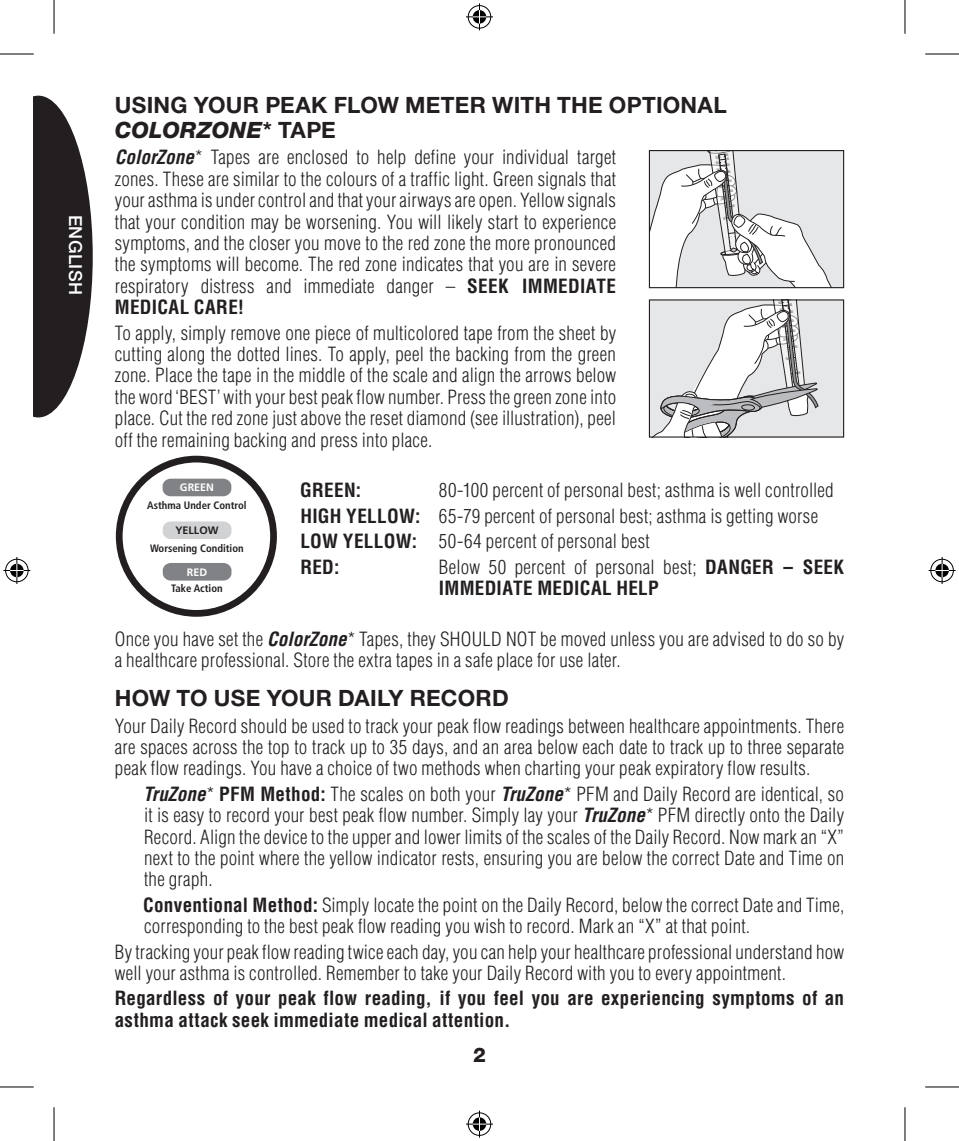
<style>
.page{position:relative;width:959px;height:1141px;background:#fff}
.page>*{position:absolute;margin:0;border:0;box-sizing:border-box;transform-origin:0 0}
.t1{font:700 22.5px/24.8px "Helvetica Neue";letter-spacing:.01em;color:#231f20}
.t2{font:800 20.25px "Helvetica Neue";color:#231f20}
.t3{font:300 condensed 19.12px/21.4px "Helvetica";letter-spacing:.015em;color:#231f20;text-align:justify}
.t4{font:700 condensed 19.12px/21.4px "Helvetica";letter-spacing:.015em;color:#231f20}
.t5{font:500 18px "Helvetica Neue";letter-spacing:.015em;color:#fff}
.t6{font:700 condensed 10.8px "Frutiger";color:#231f20}
.t7{font:700 10.8px "Frutiger";color:#fff}
.t8{font:700 10.8px "Frutiger";color:#231f20}
.s1{font-weight:800;font-style:italic}
.s2{font-weight:700;font-style:italic}
.s3{font-weight:700}
.s4{font-weight:300}
</style>
<div class="page">
<svg style="left:34px;top:95px;width:59px;height:323px"></svg>
<div style="left:116px;top:456px;width:161px;height:161px;border:7px solid #231f20;border-radius:50%"></div>
<div style="left:163px;top:479px;width:68px;height:17px;background:#808285;border-radius:8px"></div>
<div style="left:163px;top:563px;width:68px;height:17px;background:#808285;border-radius:8px"></div>
<div style="left:163px;top:521px;width:68px;height:18px;background:#d1d2d4;border-radius:8px"></div>
<div style="left:649px;top:300px;width:194px;height:137px;background:#e6e7e9"></div>
<div style="left:649px;top:299px;width:195px;height:139px;border:1px solid #231f20"></div>
<hr style="left:0;top:54px;width:34px;height:1px;background:#000">
<hr style="left:925px;top:54px;width:33px;height:1px;background:#000">
<hr style="left:0;top:1086px;width:34px;height:1px;background:#000">
<hr style="left:925px;top:1086px;width:33px;height:1px;background:#000">
<hr style="left:54px;top:0;width:1px;height:34px;background:#000">
<hr style="left:54px;top:1107px;width:1px;height:34px;background:#000">
<hr style="left:904px;top:0;width:1px;height:34px;background:#000">
<hr style="left:904px;top:1107px;width:1px;height:34px;background:#000">
<svg style="left:466px;top:3px;width:27px;height:27px"></svg>
<svg style="left:466px;top:1110px;width:27px;height:27px"></svg>
<svg style="left:3px;top:557px;width:27px;height:27px"></svg>
<svg style="left:928px;top:557px;width:27px;height:27px"></svg>
<svg style="left:649px;top:150px;width:194px;height:138px"></svg>
<svg style="left:649px;top:299px;width:169px;height:138px"></svg>
<p class="t5" style="left:86px;top:215px;width:81px;rotate:90deg">ENGLISH</p>
<p class="t1" style="left:115px;top:92px;width:613px">USING YOUR PEAK FLOW METER WITH THE OPTIONAL<br><span class="s1">COLORZONE</span>* TAPE</p>
<p class="t3" style="left:115px;top:147px;width:503px"><span class="s2">ColorZone</span>* Tapes are enclosed to help define your individual target zones. These are similar to the colours of a traffic light. Green signals that your asthma is under control and that your airways are open. Yellow signals that your condition may be worsening. You will likely start to experience symptoms, and the closer you move to the red zone the more pronounced the symptoms will become. The red zone indicates that you are in severe respiratory distress and immediate danger – <span class="s3">SEEK IMMEDIATE MEDICAL CARE!</span></p>
<p class="t3" style="left:115px;top:322px;width:503px">To apply, simply remove one piece of multicolored tape from the sheet by cutting along the dotted lines. To apply, peel the backing from the green zone. Place the tape in the middle of the scale and align the arrows below the word ‘BEST’ with your best peak flow number. Press the green zone into place. Cut the red zone just above the reset diamond (see illustration), peel off the remaining backing and press into place.</p>
<p class="t7" style="left:180px;top:481px;width:36px">GREEN</p>
<p class="t6" style="left:147px;top:499px;width:101px">Asthma Under Control</p>
<p class="t6" style="left:150px;top:541px;width:95px">Worsening Condition</p>
<p class="t6" style="left:171px;top:582px;width:53px">Take Action</p>
<p class="t4" style="left:300px;top:479px;width:62px">GREEN:</p>
<p class="t3" style="left:300px;top:477px;width:535px;line-height:25.4px;text-align:left;text-indent:139px">80-100 percent of personal best; asthma is well controlled <span class="s3">HIGH YELLOW:</span> 65-79 percent of personal best; asthma is getting worse <span class="s3">LOW YELLOW:</span> 50-64 percent of personal best<br><span class="s3">RED:</span></p>
<p class="t8" style="left:175px;top:524px;width:45px">YELLOW</p>
<p class="t4" style="left:439px;top:556px;width:406px"><span class="s4">Below 50 percent of personal best;</span> DANGER – SEEK<br>IMMEDIATE MEDICAL HELP</p>
<p class="t3" style="left:115px;top:628px;width:730px">Once you have set the <span class="s2">ColorZone</span>* Tapes, they SHOULD NOT be moved unless you are advised to do so by a healthcare professional. Store the extra tapes in a safe place for use later.</p>
<p class="t1" style="left:115px;top:685px;width:395px">HOW TO USE YOUR DAILY RECORD</p>
<p class="t3" style="left:115px;top:715px;width:731px">Your Daily Record should be used to track your peak flow readings between healthcare appointments. There are spaces across the top to track up to 35 days, and an area below each date to track up to three separate peak flow readings. You have a choice of two methods when charting your peak expiratory flow results.</p>
<p class="t3" style="left:143px;top:783px;width:702px"><span class="s2">TruZone</span>* <span class="s3">PFM Method:</span> The scales on both your <span class="s2">TruZone</span>* PFM and Daily Record are identical, so it is easy to record your best peak flow number. Simply lay your <span class="s2">TruZone</span>* PFM directly onto the Daily Record. Align the device to the upper and lower limits of the scales of the Daily Record. Now mark an “X” next to the point where the yellow indicator rests, ensuring you are below the correct Date and Time on the graph.</p>
<p class="t3" style="left:143px;top:894px;width:702px"><span class="s3">Conventional Method:</span> Simply locate the point on the Daily Record, below the correct Date and Time, corresponding to the best peak flow reading you wish to record. Mark an “X” at that point.</p>
<p class="t3" style="left:115px;top:941px;width:730px">By tracking your peak flow reading twice each day, you can help your healthcare professional understand how well your asthma is controlled. Remember to take your Daily Record with you to every appointment.</p>
<p class="t4" style="left:115px;top:987px;width:731px">Regardless of your peak flow reading, if you feel you are experiencing symptoms of an asthma attack seek immediate medical attention.</p>
<p class="t7" style="left:187px;top:566px;width:22px">RED</p>
<p class="t2" style="left:473px;top:1043px;width:14px">2</p>
</div>
